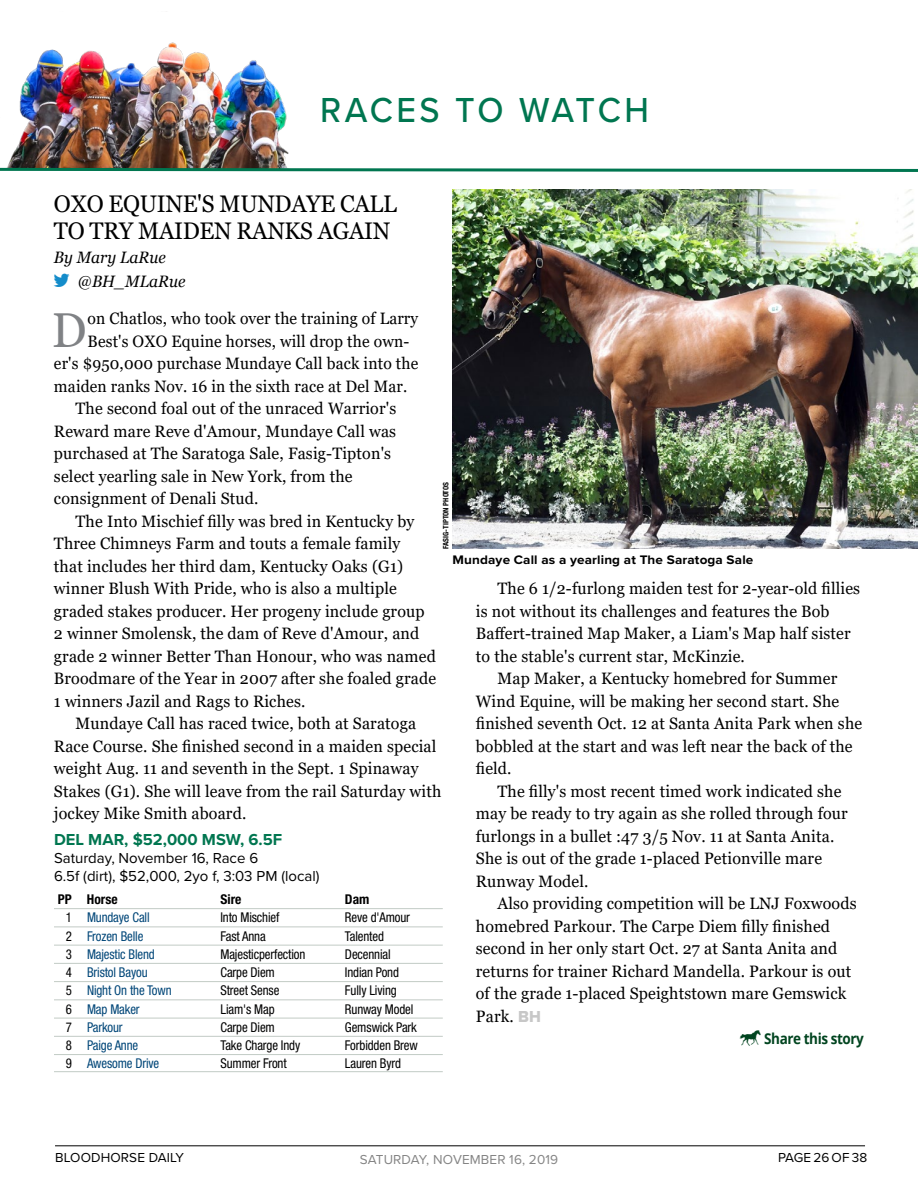
<style>
.page{position:relative;width:918px;height:1188px;background:#fff}
.page>*{position:absolute;margin:0;border:0;box-sizing:border-box;transform-origin:0 0}
.First_Paragraph{font:48.9px "Georgia";color:#808285;scale:.95 1}
.t1{font:500 36px "Proxima Nova A";letter-spacing:.075em;color:#007650;scale:.95 1}
.Headline{font:24px/27px "Georgia";letter-spacing:-.01em;color:#000;scale:.95 1}
.Body_Copy{font:16.5px/22.5px "Georgia";letter-spacing:.01em;color:#000}
.First_Paragraph-2{font:16.5px "Georgia";letter-spacing:.01em;color:#000;scale:.95 1}
.RTW_Entries_Race_Nam{font:700 16.5px "Proxima Nova";color:#007650}
.Byline{font:italic 16.5px "Georgia";color:#000;scale:.95 1}
.Byline_Twitter_Handl{font:italic 16.5px "Georgia";color:#000;scale:.95 1}
.RTW_Entries_RaceInfo{font:15px "Proxima Nova";color:#000}
.ShareThisStory{font:700 15px "Open Sans";letter-spacing:-.03em;color:#00441f;scale:.9 1}
.RTW_Entries_Entry{font:condensed 13.5px "Helvetica Neue LT Std";letter-spacing:-.01em;color:#000;scale:.95 1}
.RTW_Entries_Entry-2{font:condensed 13.5px "Helvetica Neue LT Std";letter-spacing:-.01em;color:#004678;scale:.95 1}
.t2{font:13.5px "Proxima Nova";letter-spacing:.01em;color:#000}
.t3{font:13.5px "Proxima Nova";letter-spacing:.01em;color:#848484}
.RTW_Entries_Entry_La{font:condensed 13.5px "Helvetica Neue LT Std";letter-spacing:-.01em;color:#000;scale:.95 1}
.RTW_Entries_HeaderRo{font:700 condensed 13.5px "Helvetica Neue LT Std";color:#000}
.RTW_Entries_Entry_La-2{font:condensed 13.5px "Helvetica Neue LT Std";letter-spacing:-.01em;color:#004678;scale:.95 1}
.t4{font:700 12.9px "Proxima Nova";letter-spacing:.01em;color:#000;scale:1.05 1}
.Photo_Credit{font:700 condensed 7.5px "Helvetica Neue LT Std";color:#000}
.s1{color:#148cca}
.s2{font-family:"Proxima Nova Extrabld";color:#c7c7c7}
.s3{color:#000}
</style>
<div class="page">
<hr style="left:55px;top:1146px;width:810px;height:1px;background:#000">
<img style="left:8px;top:42px;width:281px;height:124px">
<svg style="left:0;top:166px;width:918px;height:6px"></svg>
<hr style="left:54px;top:908px;width:389px;height:1px;background:#c2cbc5">
<hr style="left:54px;top:927px;width:389px;height:1px;background:#c2cbc5">
<hr style="left:54px;top:945px;width:389px;height:1px;background:#c2cbc5">
<hr style="left:54px;top:963px;width:389px;height:1px;background:#c2cbc5">
<hr style="left:54px;top:981px;width:389px;height:1px;background:#c2cbc5">
<hr style="left:54px;top:1000px;width:389px;height:1px;background:#c2cbc5">
<hr style="left:54px;top:1018px;width:389px;height:1px;background:#c2cbc5">
<hr style="left:54px;top:1036px;width:389px;height:1px;background:#c2cbc5">
<hr style="left:54px;top:1054px;width:389px;height:1px;background:#c2cbc5">
<hr style="left:54px;top:1071px;width:389px;height:1px;background:#c2cbc5">
<img style="left:453px;top:189px;width:465px;height:360px">
<h2 class="t1" style="left:320px;top:83px;width:347px">RACES TO WATCH</h2>
<p class="Headline" style="left:54px;top:190px;width:362px">OXO EQUINE'S MUNDAYE CALL<br>TO TRY MAIDEN RANKS AGAIN</p>
<p class="Byline" style="left:54px;top:247px;width:119px">By Mary LaRue</p>
<p class="Byline_Twitter_Handl" style="left:54px;top:271px;width:140px"><span class="s1">▼</span> @BH_MLaRue</p>
<p class="First_Paragraph" style="left:52px;top:300px;width:38px">D</p>
<p class="First_Paragraph-2" style="left:88px;top:308px;width:350px">on Chatlos, who took over the training of Larry</p>
<p class="First_Paragraph-2" style="left:88px;top:331px;width:340px">Best's OXO Equine horses, will drop the own-</p>
<p class="First_Paragraph-2" style="left:54px;top:353px;width:385px">er's $950,000 purchase Mundaye Call back into the</p>
<p class="First_Paragraph-2" style="left:54px;top:376px;width:374px">maiden ranks Nov. 16 in the sixth race at Del Mar.</p>
<p class="Body_Copy" style="left:54px;top:397px;width:344px;text-indent:22px">The second foal out of the unraced Warrior's Reward mare Reve d'Amour, Mundaye Call was purchased at The Saratoga Sale, Fasig-Tipton's select yearling sale in New York, from the consignment of Denali Stud.</p>
<p class="Body_Copy" style="left:54px;top:510px;width:384px;text-indent:22px">The Into Mischief filly was bred in Kentucky by Three Chimneys Farm and touts a female family<br>that includes her third dam, Kentucky Oaks (G1) winner Blush With Pride, who is also a multiple graded stakes producer. Her progeny include group 2 winner Smolensk, the dam of Reve d'Amour, and grade 2 winner Better Than Honour, who was named Broodmare of the Year in 2007 after she foaled grade 1 winners Jazil and Rags to Riches.</p>
<p class="Body_Copy" style="left:54px;top:712px;width:389px;text-indent:22px">Mundaye Call has raced twice, both at Saratoga Race Course. She finished second in a maiden special weight Aug. 11 and seventh in the Sept. 1 Spinaway Stakes (G1). She will leave from the rail Saturday with jockey Mike Smith aboard.</p>
<p class="Photo_Credit" style="left:441px;top:549px;width:69px;rotate:-90deg">FASIG-TIPTON PHOTOS</p>
<p class="t4" style="left:453px;top:550px;width:288px">Mundaye Call as a yearling at The Saratoga Sale</p>
<p class="Body_Copy" style="left:476px;top:577px;width:386px;text-indent:22px">The 6 1/2-furlong maiden test for 2-year-old fillies is not without its challenges and features the Bob Baffert-trained Map Maker, a Liam's Map half sister to the stable's current star, McKinzie.</p>
<p class="Body_Copy" style="left:476px;top:667px;width:388px;text-indent:22px">Map Maker, a Kentucky homebred for Summer Wind Equine, will be making her second start. She finished seventh Oct. 12 at Santa Anita Park when she bobbled at the start and was left near the back of the field.</p>
<p class="Body_Copy" style="left:476px;top:780px;width:373px;text-indent:22px">The filly's most recent timed work indicated she may be ready to try again as she rolled through four furlongs in a bullet :47 3/5 Nov. 11 at Santa Anita.<br>She is out of the grade 1-placed Petionville mare Runway Model.</p>
<p class="Body_Copy" style="left:476px;top:892px;width:382px;text-indent:22px">Also providing competition will be LNJ Foxwoods homebred Parkour. The Carpe Diem filly finished second in her only start Oct. 27 at Santa Anita and returns for trainer Richard Mandella. Parkour is out of the grade 1-placed Speightstown mare Gemswick Park. <span class="s2">BH</span></p>
<p class="ShareThisStory" style="left:739px;top:1028px;width:141px">▲ Share this story</p>
<p class="RTW_Entries_Race_Nam" style="left:54px;top:827px;width:230px">DEL MAR, $52,000 MSW, 6.5F</p>
<p class="RTW_Entries_RaceInfo" style="left:54px;top:847px;width:206px">Saturday, November 16, Race 6</p>
<p class="RTW_Entries_RaceInfo" style="left:54px;top:865px;width:267px">6.5f (dirt), $52,000, 2yo f, 3:03 PM (local)</p>
<p class="RTW_Entries_HeaderRo" style="left:58px;top:891px;width:61px">PP Horse</p>
<p class="RTW_Entries_HeaderRo" style="left:220px;top:891px;width:22px">Sire</p>
<p class="RTW_Entries_HeaderRo" style="left:345px;top:891px;width:26px">Dam</p>
<p class="RTW_Entries_Entry-2" style="left:66px;top:910px;width:90px"><span class="s3">1</span> Mundaye Call</p>
<p class="RTW_Entries_Entry" style="left:220px;top:910px;width:64px">Into Mischief</p>
<p class="RTW_Entries_Entry" style="left:345px;top:910px;width:70px">Reve d'Amour</p>
<p class="RTW_Entries_Entry-2" style="left:66px;top:928px;width:83px"><span class="s3">2</span> Frozen Belle</p>
<p class="RTW_Entries_Entry" style="left:220px;top:928px;width:49px">Fast Anna</p>
<p class="RTW_Entries_Entry" style="left:345px;top:928px;width:43px">Talented</p>
<p class="RTW_Entries_Entry-2" style="left:66px;top:946px;width:95px"><span class="s3">3</span> Majestic Blend</p>
<p class="RTW_Entries_Entry" style="left:220px;top:946px;width:91px">Majesticperfection</p>
<p class="RTW_Entries_Entry" style="left:345px;top:946px;width:50px">Decennial</p>
<p class="RTW_Entries_Entry-2" style="left:66px;top:964px;width:87px"><span class="s3">4</span> Bristol Bayou</p>
<p class="RTW_Entries_Entry" style="left:220px;top:964px;width:59px">Carpe Diem</p>
<p class="RTW_Entries_Entry" style="left:345px;top:964px;width:58px">Indian Pond</p>
<p class="RTW_Entries_Entry-2" style="left:66px;top:983px;width:113px"><span class="s3">5</span> Night On the Town</p>
<p class="RTW_Entries_Entry" style="left:220px;top:983px;width:63px">Street Sense</p>
<p class="RTW_Entries_Entry" style="left:345px;top:983px;width:56px">Fully Living</p>
<p class="RTW_Entries_Entry-2" style="left:66px;top:1001px;width:79px"><span class="s3">6</span> Map Maker</p>
<p class="RTW_Entries_Entry" style="left:220px;top:1001px;width:59px">Liam's Map</p>
<p class="RTW_Entries_Entry" style="left:345px;top:1001px;width:73px">Runway Model</p>
<p class="RTW_Entries_Entry-2" style="left:66px;top:1019px;width:61px"><span class="s3">7</span> Parkour</p>
<p class="RTW_Entries_Entry" style="left:220px;top:1019px;width:59px">Carpe Diem</p>
<p class="RTW_Entries_Entry" style="left:345px;top:1019px;width:77px">Gemswick Park</p>
<p class="RTW_Entries_Entry-2" style="left:66px;top:1037px;width:78px"><span class="s3">8</span> Paige Anne</p>
<p class="RTW_Entries_Entry" style="left:220px;top:1037px;width:86px">Take Charge Indy</p>
<p class="RTW_Entries_Entry" style="left:345px;top:1037px;width:78px">Forbidden Brew</p>
<p class="RTW_Entries_Entry_La-2" style="left:66px;top:1056px;width:100px"><span class="s3">9</span> Awesome Drive</p>
<p class="RTW_Entries_Entry_La" style="left:220px;top:1056px;width:71px">Summer Front</p>
<p class="RTW_Entries_Entry_La" style="left:345px;top:1056px;width:61px">Lauren Byrd</p>
<p class="t2" style="left:55px;top:1147px;width:131px">BLOODHORSE DAILY</p>
<p class="t3" style="left:360px;top:1150px;width:200px">SATURDAY, NOVEMBER 16, 2019</p>
<p class="t2" style="left:778px;top:1147px;width:91px">PAGE 26 OF 38</p>
</div>
